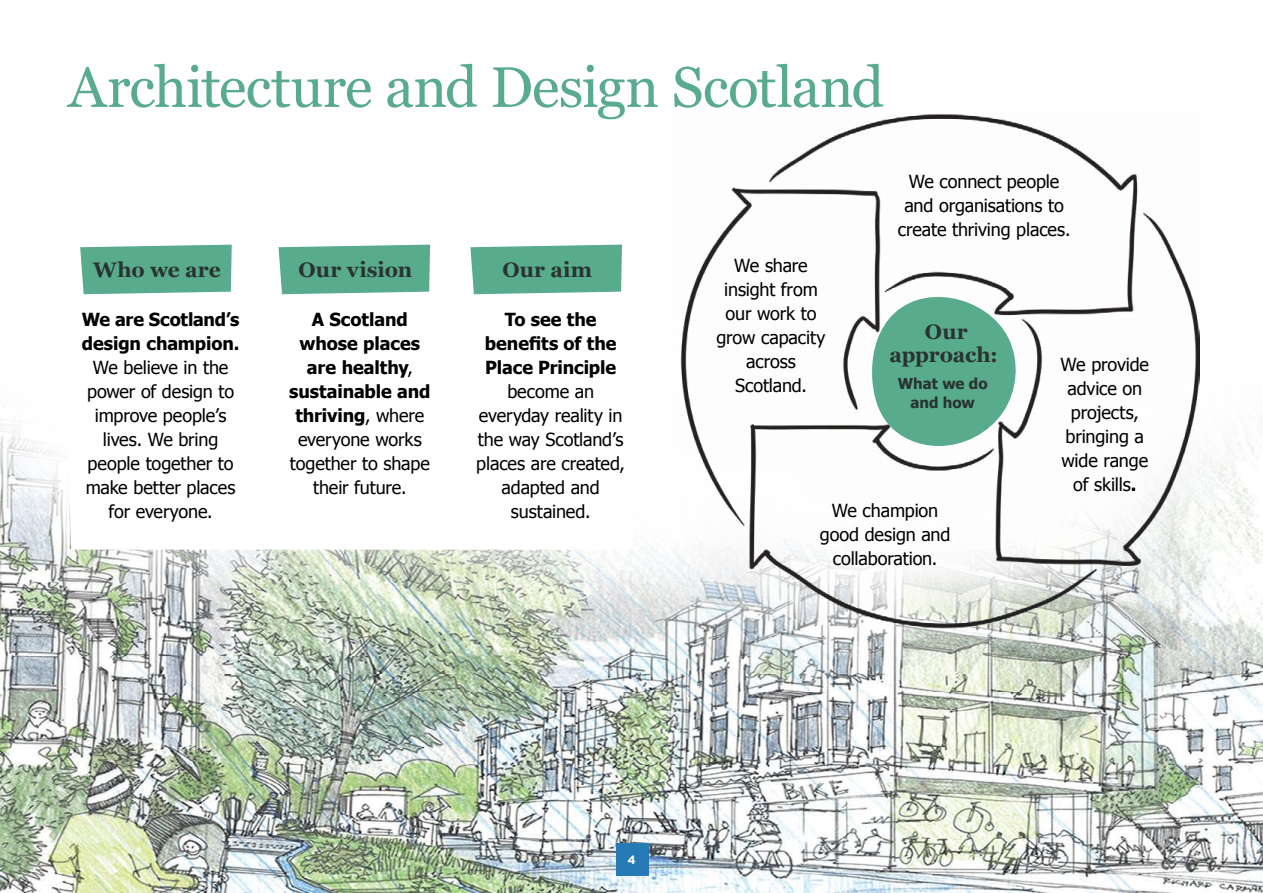
<style>
.page{position:relative;width:1263px;height:893px;background:#fff}
.page>*{position:absolute;margin:0;border:0;box-sizing:border-box;transform-origin:0 0}
.Heading_big{font:57px "Georgia";letter-spacing:-.015em;color:#58ab8c}
.Sub_heading{font:700 21px/22.5px "Georgia";color:#29332f;text-align:center}
.Body_copy{font:18px/24px "Tahoma";letter-spacing:-.005em;color:#000;text-align:center}
.Body_copy-2{font:700 18px/24px "Tahoma";letter-spacing:-.005em;color:#000}
.Body_copy-3{font:700 15px/19.5px "Tahoma";letter-spacing:-.005em;color:#29332f;text-align:center}
.t1{font:700 12px "Gotham";color:#fff}
.s1{font-weight:400}
.s2{font-weight:700}
</style>
<div class="page">
<img style="left:1px;top:328px;width:1262px;height:565px">
<img style="left:679px;top:114px;width:520px;height:514px">
<svg style="left:871px;top:280px;width:149px;height:166px"></svg>
<svg style="left:63px;top:244px;width:580px;height:306px"></svg>
<svg style="left:80px;top:245px;width:152px;height:49px;background:#61af92"></svg>
<svg style="left:278px;top:245px;width:152px;height:49px;background:#61af92"></svg>
<svg style="left:470px;top:245px;width:152px;height:49px;background:#61af92"></svg>
<div style="left:616px;top:843px;width:32px;height:33px;background:#267ab6"></div>
<h2 class="Heading_big" style="left:68px;top:46px;width:817px">Architecture and Design Scotland</h2>
<p class="Body_copy" style="left:898px;top:168px;width:174px">We connect people and organisations to create thriving places.</p>
<h3 class="Sub_heading" style="left:93px;top:257px;width:129px">Who we are</h3>
<p class="Body_copy-2" style="left:82px;top:306px;width:159px">We are Scotland’s design champion.</p>
<p class="Body_copy" style="left:86px;top:354px;width:151px">We believe in the power of design to improve people’s lives. We bring people together to make better places for everyone.</p>
<h3 class="Sub_heading" style="left:299px;top:257px;width:115px">Our vision</h3>
<p class="Body_copy-2" style="left:289px;top:306px;width:143px;text-align:center">A Scotland whose places are healthy<span class="s1">, </span>sustainable and thriving<span class="s1">, where everyone works together to shape their future.</span></p>
<h3 class="Sub_heading" style="left:502px;top:257px;width:91px">Our aim</h3>
<p class="Body_copy" style="left:476px;top:306px;width:150px"><span class="s2">To see the benefits of the<br>Place Principle </span>become an everyday reality in the way Scotland’s places are created, adapted and sustained.</p>
<p class="Body_copy" style="left:716px;top:252px;width:110px">We share insight from our work to grow capacity across<br>Scotland.</p>
<h3 class="Sub_heading" style="left:889px;top:320px;width:110px">Our approach:</h3>
<p class="Body_copy-3" style="left:898px;top:372px;width:91px">What we do and how</p>
<p class="Body_copy" style="left:820px;top:497px;width:132px">We champion good design and collaboration.</p>
<p class="Body_copy" style="left:1061px;top:351px;width:90px">We provide</p>
<p class="Body_copy" style="left:1067px;top:375px;width:76px">advice on</p>
<p class="Body_copy" style="left:1071px;top:399px;width:70px">projects,</p>
<p class="Body_copy" style="left:1061px;top:423px;width:88px">bringing a wide range of skills<span class="s2">.</span></p>
<p class="t1" style="left:627px;top:851px;width:10px">4</p>
</div>
